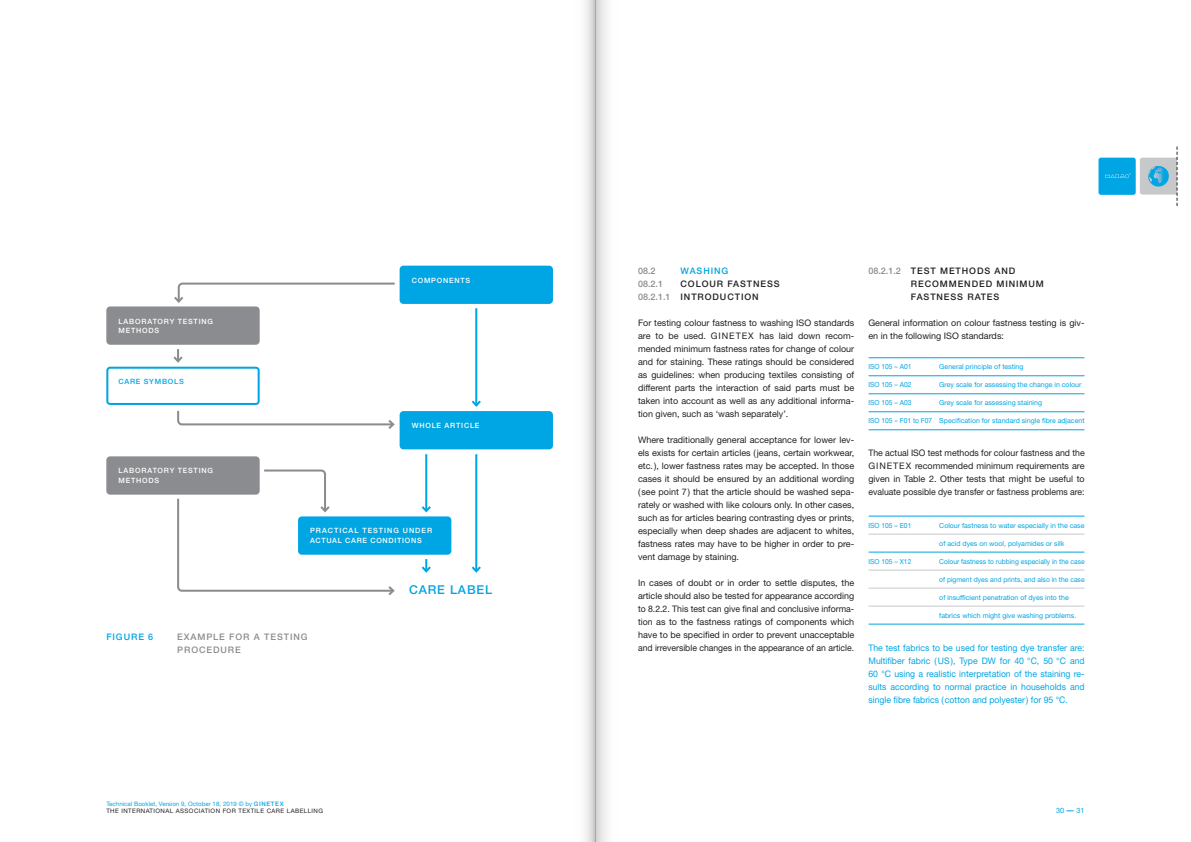
<style>
.page{position:relative;width:1191px;height:842px;background:#fff}
.page>*{position:absolute;margin:0;border:0;box-sizing:border-box;transform-origin:0 0}
.t1{font:500 12.2px "Helvetica Neue LT Std";letter-spacing:.07em;color:#00a5e3}
.nl_fliess_block{font:9px/13px "Helvetica Neue LT Std";color:#231f20;text-align:justify}
.nl_fliess_block-2{font:9px/13px "Helvetica Neue LT Std";color:#00a5e3;text-align:justify}
.SUBHEAD{font:500 9px "Helvetica Neue LT Std";letter-spacing:.1em;color:#231f20}
.Titel_gross{font:500 9px "Helvetica Neue LT Std";letter-spacing:.1em;color:#8a8c8f}
.nl_fliess_block-3{font:500 9px "Helvetica Neue LT Std";letter-spacing:.1em;color:#00a5e3}
.Titel_gross-2{font:500 9px "Helvetica Neue LT Std";letter-spacing:.1em;color:#00a5e3}
.SUBHEAD-2{font:500 9px "Helvetica Neue LT Std";color:#8a8c8f}
.nl_fliess_block-4{font:500 9px "Helvetica Neue LT Std";color:#8a8c8f}
.t2{font:500 7.3px/9.4px "Helvetica Neue LT Std";letter-spacing:.105em;color:#fff}
.t3{font:500 7.3px "Helvetica Neue LT Std";letter-spacing:.11em;color:#00a5e3}
.tabelle_inhalt{font:7.3px "Helvetica Neue LT Std";color:#00a5e3}
.tabelle_inhalt-2{font:7px "Helvetica Neue LT Std";color:#00a5e3}
.tabelle_inhalt-3{font:7px "Helvetica Neue LT Std";color:#00a5e3;scale:.96 1}
.t4{font:6.1px/7.3px "Helvetica Neue LT Std";letter-spacing:.07em;color:#231f20}
.s1{color:#00a5e3}
.s2{font-weight:500;color:#00a5e3}
.s3{color:#8a8c8f}
</style>
<div class="page">
<div style="left:1139px;top:158px;width:49px;height:37px;background:#c7c8ca;border-radius:2px"></div>
<svg style="left:1148px;top:166px;width:20px;height:21px"></svg>
<svg style="left:1151px;top:167px;width:8px;height:3px"></svg>
<div style="left:1177px;top:150px;width:14px;height:68px;background:#fff"></div>
<svg style="left:1176px;top:147px;width:1px;height:59px"></svg>
<div style="left:1098px;top:158px;width:37px;height:37px;background:#00a5e3;border-radius:3px"></div>
<svg style="left:1105px;top:173px;width:25px;height:5px"></svg>
<hr style="left:869px;top:357px;width:215px;height:1px;background:#00a5e3">
<hr style="left:869px;top:375px;width:215px;height:1px;background:#00a5e3">
<hr style="left:869px;top:393px;width:215px;height:1px;background:#00a5e3">
<hr style="left:869px;top:411px;width:215px;height:1px;background:#00a5e3">
<hr style="left:869px;top:429px;width:215px;height:1px;background:#00a5e3">
<hr style="left:869px;top:516px;width:215px;height:1px;background:#00a5e3">
<hr style="left:869px;top:534px;width:215px;height:1px;background:#c7c8ca">
<hr style="left:869px;top:552px;width:215px;height:1px;background:#00a5e3">
<hr style="left:869px;top:570px;width:215px;height:1px;background:#c7c8ca">
<hr style="left:869px;top:588px;width:215px;height:1px;background:#c7c8ca">
<hr style="left:869px;top:606px;width:215px;height:1px;background:#c7c8ca">
<hr style="left:869px;top:624px;width:215px;height:1px;background:#00a5e3">
<div style="left:106px;top:306px;width:154px;height:39px;background:#8a8c8f;border-radius:4px"></div>
<div style="left:399px;top:266px;width:154px;height:38px;background:#00a5e3;border-radius:4px"></div>
<div style="left:298px;top:516px;width:153px;height:39px;background:#00a5e3;border-radius:4px"></div>
<div style="left:106px;top:367px;width:154px;height:38px;border:2px solid #00a5e3;border-radius:3px"></div>
<div style="left:399px;top:411px;width:154px;height:38px;background:#00a5e3;border-radius:4px"></div>
<div style="left:106px;top:456px;width:154px;height:39px;background:#8a8c8f;border-radius:4px"></div>
<svg style="left:174px;top:282px;width:221px;height:21px"></svg>
<svg style="left:177px;top:410px;width:218px;height:19px"></svg>
<svg style="left:176px;top:468px;width:220px;height:128px"></svg>
<svg style="left:173px;top:349px;width:10px;height:14px"></svg>
<hr style="left:425px;top:454px;width:2px;height:57px;background:#00a5e3">
<svg style="left:421px;top:504px;width:10px;height:9px"></svg>
<hr style="left:475px;top:308px;width:2px;height:97px;background:#00a5e3">
<svg style="left:471px;top:398px;width:10px;height:9px"></svg>
<hr style="left:475px;top:454px;width:2px;height:117px;background:#00a5e3">
<svg style="left:471px;top:564px;width:10px;height:9px"></svg>
<svg style="left:421px;top:559px;width:10px;height:14px"></svg>
<div style="left:595px;top:0;width:24px;height:842px;background:linear-gradient(to right,#dadadb,#fff)"></div>
<div style="left:571px;top:0;width:24px;height:842px;background:linear-gradient(to right,#fff,#dcdcdc)"></div>
<p class="t2" style="left:118px;top:316px;width:96px">LABORATORY TESTING<br>METHODS</p>
<p class="t3" style="left:118px;top:377px;width:67px">CARE SYMBOLS</p>
<p class="t2" style="left:118px;top:466px;width:96px">LABORATORY TESTING<br>METHODS</p>
<p class="t2" style="left:412px;top:275px;width:60px">COMPONENTS</p>
<p class="t2" style="left:412px;top:421px;width:69px">WHOLE ARTICLE</p>
<p class="t2" style="left:310px;top:526px;width:124px">PRACTICAL TESTING UNDER<br>ACTUAL CARE CONDITIONS</p>
<p class="t1" style="left:409px;top:583px;width:84px">CARE LABEL</p>
<p class="Titel_gross-2" style="left:106px;top:632px;width:48px">FIGURE 6</p>
<p class="Titel_gross" style="left:177px;top:632px;width:132px">EXAMPLE FOR A TESTING</p>
<p class="Titel_gross" style="left:177px;top:645px;width:65px">PROCEDURE</p>
<p class="t4" style="left:106px;top:800px;width:218px"><span class="s1">Technical Booklet, Version 9, October 18, 2019 © by</span> <span class="s2">GINETEX<br></span>THE INTERNATIONAL ASSOCIATION FOR TEXTILE CARE LABELLING</p>
<p class="nl_fliess_block-4" style="left:638px;top:266px;width:19px">08.2</p>
<p class="nl_fliess_block-3" style="left:680px;top:266px;width:49px">WASHING</p>
<p class="SUBHEAD-2" style="left:638px;top:279px;width:27px">08.2.1</p>
<p class="SUBHEAD" style="left:680px;top:279px;width:101px">COLOUR FASTNESS</p>
<p class="SUBHEAD" style="left:638px;top:292px;width:122px"><span class="s3">08.2.1.1</span> INTRODUCTION</p>
<p class="nl_fliess_block" style="left:638px;top:317px;width:218px">For testing colour fastness to washing ISO standards are to be used. GINETEX has laid down recom&shy;mended minimum fastness rates for change of colour and for staining. These ratings should be considered as guidelines: when producing textiles consisting of different parts the interaction of said parts must be taken into account as well as any additional informa&shy;tion given, such as ‘wash separately’.</p>
<p class="nl_fliess_block" style="left:638px;top:434px;width:218px">Where traditionally general acceptance for lower lev&shy;els exists for certain articles (jeans, certain workwear, etc.), lower fastness rates may be accepted. In those cases it should be ensured by an additional wording ( see point 7) that the article should be washed sepa&shy;rately or washed with like colours only. In other cases, such as for articles bearing contrasting dyes or prints, especially when deep shades are adjacent to whites, fastness rates may have to be higher in order to pre&shy;vent damage by staining.</p>
<p class="nl_fliess_block" style="left:638px;top:577px;width:218px">In cases of doubt or in order to settle disputes, the article should also be tested for appearance according to 8.2.2. This test can give final and conclusive informa&shy;tion as to the fastness ratings of components which have to be specified in order to prevent unacceptable and irreversible changes in the appearance of an article.</p>
<p class="SUBHEAD" style="left:868px;top:266px;width:148px"><span class="s3">08.2.1.2</span> TEST METHODS AND</p>
<p class="SUBHEAD" style="left:911px;top:279px;width:134px">RECOMMENDED MINIMUM</p>
<p class="SUBHEAD" style="left:911px;top:292px;width:90px">FASTNESS RATES</p>
<p class="nl_fliess_block" style="left:868px;top:317px;width:218px">General information on colour fastness testing is giv&shy;en in the following ISO standards:</p>
<p class="tabelle_inhalt-3" style="left:868px;top:363px;width:47px">ISO 105 – A01</p>
<p class="tabelle_inhalt-2" style="left:939px;top:363px;width:86px">General principle of testing</p>
<p class="tabelle_inhalt-3" style="left:868px;top:381px;width:47px">ISO 105 – A02</p>
<p class="tabelle_inhalt-2" style="left:939px;top:381px;width:144px">Grey scale for assessing the change in colour</p>
<p class="tabelle_inhalt-3" style="left:868px;top:399px;width:47px">ISO 105 – A03</p>
<p class="tabelle_inhalt-2" style="left:939px;top:399px;width:104px">Grey scale for assessing staining</p>
<p class="tabelle_inhalt-3" style="left:868px;top:417px;width:227px">ISO 105 – F01 to F07 Specification for standard single fibre adjacent</p>
<p class="nl_fliess_block" style="left:868px;top:447px;width:218px">The actual ISO test methods for colour fastness and the GINETEX recommended minimum requirements are given in Table 2. Other tests that might be useful to evaluate possible dye transfer or fastness problems are:</p>
<p class="tabelle_inhalt-3" style="left:868px;top:521px;width:46px">ISO 105 – E01</p>
<p class="tabelle_inhalt-2" style="left:939px;top:521px;width:147px">Colour fastness to water especially in the case</p>
<p class="tabelle_inhalt-2" style="left:939px;top:539px;width:127px">of acid dyes on wool, polyamides or silk</p>
<p class="tabelle_inhalt-3" style="left:868px;top:557px;width:46px">ISO 105 – X12</p>
<p class="tabelle_inhalt-3" style="left:939px;top:557px;width:153px">Colour fastness to rubbing especially in the case</p>
<p class="tabelle_inhalt-2" style="left:939px;top:575px;width:147px">of pigment dyes and prints, and also in the case</p>
<p class="tabelle_inhalt-2" style="left:939px;top:593px;width:131px">of insufficient penetration of dyes into the</p>
<p class="tabelle_inhalt-2" style="left:939px;top:611px;width:138px">fabrics which might give washing problems.</p>
<p class="nl_fliess_block-2" style="left:868px;top:642px;width:218px">The test fabrics to be used for testing dye transfer are:<br>Multifiber fabric (US), Type DW for 40 °C, 50 °C and 60 °C using a realistic interpretation of the staining re&shy;sults according to normal practice in households and single fibre fabrics (cotton and polyester) for 95 °C.</p>
<p class="tabelle_inhalt" style="left:1056px;top:806px;width:10px">30</p>
<p class="tabelle_inhalt" style="left:1076px;top:806px;width:10px">31</p>
</div>
